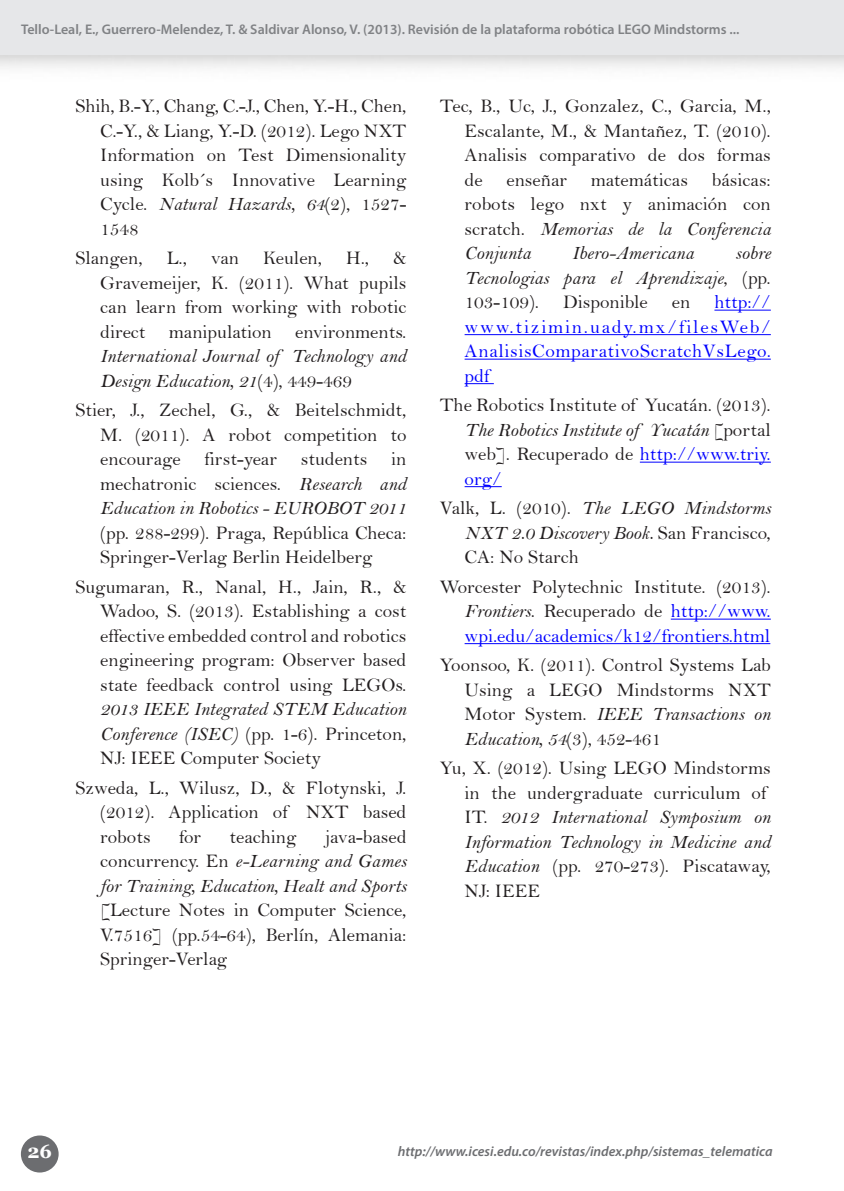
<style>
.page{position:relative;width:844px;height:1191px;background:#fff}
.page>*{position:absolute;margin:0;border:0;box-sizing:border-box;transform-origin:0 0}
.referencias_apa{font:19.25px/24.5px "Bell";color:#231f20;text-align:justify}
.referencias_apa-2{font:19.25px/24.5px "Bell";letter-spacing:.035em;color:#00f;text-align:justify}
.referencias_apa-3{font:19.25px/24.5px "Bell MT Italic";color:#231f20;text-align:justify}
.t1{font:700 19.25px "Georgia";color:#fff}
.datos_articulo{font:600 14px "Myriad Pro";color:#808285}
.t2{font:italic 600 14px "Myriad Pro";color:#6c6d70}
.s1{font-family:"Bell MT Italic"}
.s2{font-family:"Bell"}
.s3{color:#00f}
</style>
<div class="page">
<div style="left:0;top:0;width:843px;height:56px;background:#e6e7e9"></div>
<div style="left:21px;top:1135px;width:38px;height:37px;background:#6c6d70;border-radius:50%"></div>
<hr style="left:714px;top:310px;width:56px;height:1px;background:#00f">
<hr style="left:464px;top:334px;width:306px;height:1px;background:#00f">
<hr style="left:464px;top:359px;width:306px;height:1px;background:#00f">
<svg style="left:464px;top:383px;width:29px;height:1px"></svg>
<hr style="left:639px;top:461px;width:131px;height:1px;background:#00f">
<hr style="left:464px;top:486px;width:37px;height:1px;background:#00f">
<hr style="left:670px;top:618px;width:100px;height:1px;background:#00f">
<hr style="left:464px;top:643px;width:306px;height:1px;background:#00f">
<p class="datos_articulo" style="left:21px;top:21px;width:719px">Tello-Leal, E., Guerrero-Melendez, T. &amp; Saldivar Alonso, V. (2013). Revisión de la plataforma robótica LEGO Mindstorms ...</p>
<p class="referencias_apa" style="left:100px;top:94px;width:308px;text-indent:-25px">Shih, B.-Y., Chang, C.-J., Chen, Y.-H., Chen, C.-Y., &amp; Liang, Y.-D. (2012). Lego NXT Information on Test Dimensionality using Kolb´s Innovative Learning Cycle. <span class="s1">Natural Hazards, 64</span>(2), 1527- 1548</p>
<p class="referencias_apa" style="left:100px;top:246px;width:308px;text-indent:-25px">Slangen, L., van Keulen, H., &amp; Gravemeijer, K. (2011). What pupils can learn from working with robotic direct manipulation environments.<br><span class="s1">International Journal of Technology and Design Education, 21</span>(4), 449-469</p>
<p class="referencias_apa" style="left:100px;top:398px;width:308px;text-indent:-25px">Stier, J., Zechel, G., &amp; Beitelschmidt, M. (2011). A robot competition to encourage first-year students in mechatronic sciences. <span class="s1">Research and Education in Robotics - EUROBOT 2011 </span>(pp. 288-299). Praga, República Checa:<br>Springer-Verlag Berlin Heidelberg</p>
<p class="referencias_apa" style="left:100px;top:574px;width:308px;text-indent:-25px">Sugumaran, R., Nanal, H., Jain, R., &amp; Wadoo, S. (2013). Establishing a cost effective embedded control and robotics engineering program: Observer based state feedback control using LEGOs.<br><span class="s1">2013 IEEE Integrated STEM Education Conference (ISEC)</span> (pp. 1-6). Princeton, NJ: IEEE Computer Society</p>
<p class="referencias_apa" style="left:100px;top:775px;width:308px;text-indent:-25px">Szweda, L., Wilusz, D., &amp; Flotynski, J. (2012). Application of NXT based robots</p>
<p class="referencias_apa" style="left:100px;top:824px;width:308px;text-indent:225px">java-based concurrency. En <span class="s1">e-Learning and Games for Training, Education, Healt and Sports </span>[Lecture Notes in Computer Science, V.7516] (pp.54-64), Berlín, Alemania:<br>Springer-Verlag</p>
<p class="referencias_apa" style="left:179px;top:824px;width:24px">for</p>
<p class="referencias_apa" style="left:229px;top:824px;width:68px">teaching</p>
<p class="referencias_apa" style="left:464px;top:94px;width:308px;text-indent:-25px">Tec, B., Uc, J., Gonzalez, C., Garcia, M., Escalante, M., &amp; Mantañez, T. (2010).<br>Analisis comparativo de dos formas de enseñar matemáticas básicas: robots lego nxt y animación con scratch. <span class="s1">Memorias de la Conferencia Conjunta</span></p>
<p class="referencias_apa-3" style="left:464px;top:241px;width:307px;text-indent:270px">sobre Tecnologias para el Aprendizaje<span class="s2">, (pp.<br>103-109).</span></p>
<p class="referencias_apa-3" style="left:572px;top:241px;width:123px">Ibero-Americana</p>
<p class="referencias_apa-2" style="left:464px;top:290px;width:308px;text-indent:250px">http:// www.tizimin.uady.mx/filesWeb/ AnalisisComparativoScratchVsLego. pdf</p>
<p class="referencias_apa" style="left:464px;top:393px;width:308px;text-indent:-25px">The Robotics Institute of Yucatán. (2013).<br><span class="s1">The Robotics Institute of Yucatán</span> [portal web]. Recuperado de <span class="s3">http://www.triy. org/</span></p>
<p class="referencias_apa" style="left:464px;top:496px;width:308px;text-indent:-25px">Valk, L. (2010). <span class="s1">The LEGO Mindstorms NXT 2.0 Discovery Book.</span> San Francisco, CA: No Starch</p>
<p class="referencias_apa" style="left:464px;top:574px;width:308px;text-indent:-25px">Worcester Polytechnic Institute. (2013).<br><span class="s1">Frontiers</span>. Recuperado de <span class="s3">http://www. wpi.edu/academics/k12/frontiers.html</span></p>
<p class="referencias_apa" style="left:464px;top:652px;width:308px;text-indent:-25px">Yoonsoo, K. (2011). Control Systems Lab Using a LEGO Mindstorms NXT Motor System. <span class="s1">IEEE Transactions on Education, 54</span>(3), 452-461</p>
<p class="referencias_apa" style="left:464px;top:755px;width:308px;text-align:left;text-indent:-25px">Yu, X. (2012). Using LEGO Mindstorms in the undergraduate curriculum of<br>IT. <span class="s1">2012 International Symposium on<br>Information Technology in Medicine and<br>Education</span> (pp. 270-273). Piscataway,<br>NJ: IEEE</p>
<p class="referencias_apa" style="left:563px;top:290px;width:86px">Disponible</p>
<p class="referencias_apa" style="left:671px;top:290px;width:20px">en</p>
<p class="t1" style="left:27px;top:1138px;width:26px">26</p>
<p class="t2" style="left:398px;top:1142px;width:376px">http://www.icesi.edu.co/revistas/index.php/sistemas_telematica</p>
</div>
